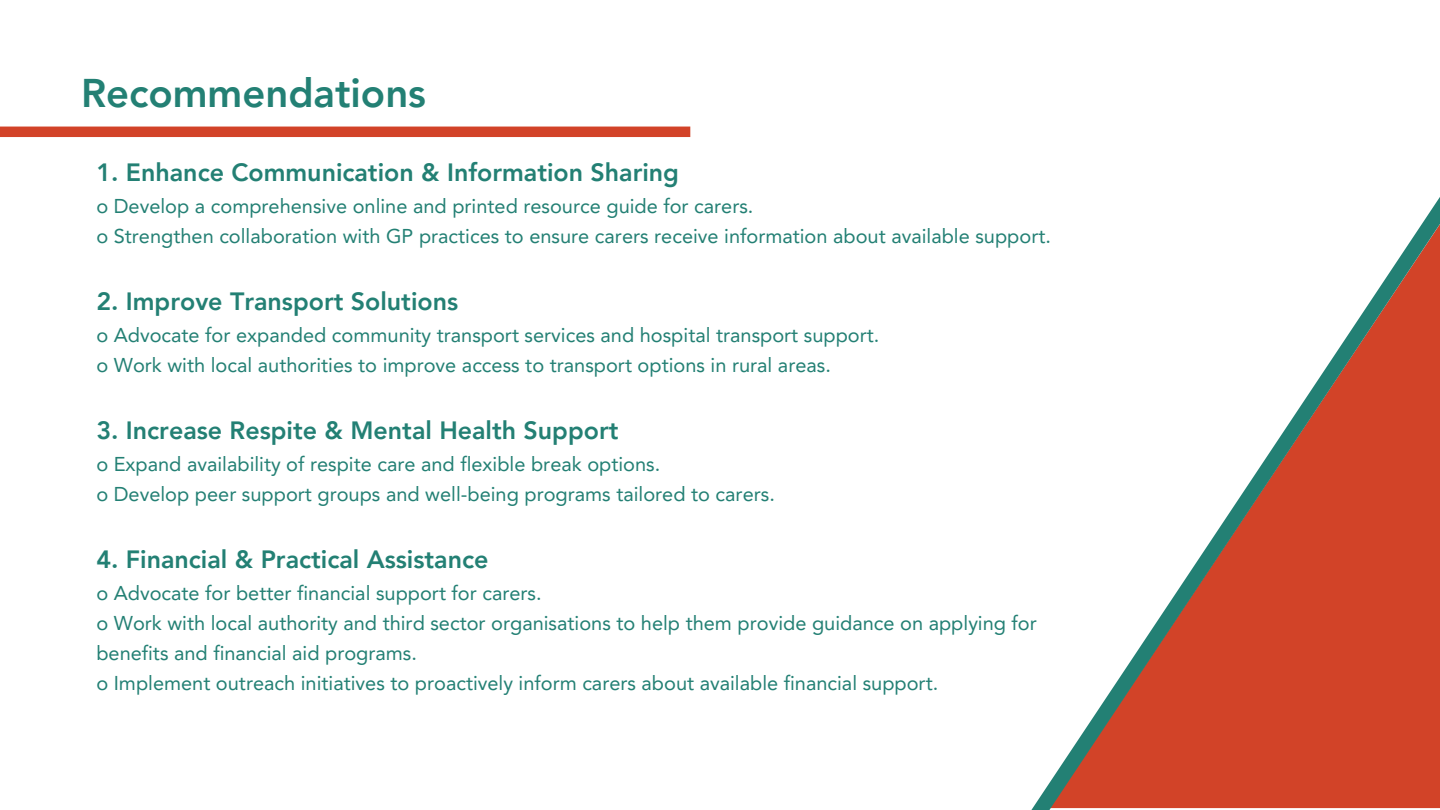
<style>
.page{position:relative;width:1440px;height:810px;background:#fff}
.page>*{position:absolute;margin:0;border:0;box-sizing:border-box;transform-origin:0 0}
.t1{font:800 40px "Avenir LT Pro";color:#238074}
.t2{font:800 25px "Avenir LT Pro";color:#238074}
.t3{font:20px/30px "Avenir LT Pro";color:#238074}
</style>
<div class="page">
<div style="left:0;top:127px;width:690px;height:10px;background:#d24328"></div>
<svg style="left:1031px;top:197px;width:409px;height:613px"></svg>
<p class="t1" style="left:81px;top:76px;width:347px">Recommendations</p>
<h1 class="t2" style="left:96px;top:162px;width:584px">1. Enhance Communication &amp; Information Sharing</h1>
<p class="t3" style="left:96px;top:193px;width:659px">o Develop a comprehensive online and printed resource guide for carers.</p>
<p class="t3" style="left:96px;top:223px;width:956px">o Strengthen collaboration with GP practices to ensure carers receive information about available support.</p>
<p class="t2" style="left:96px;top:291px;width:363px">2. Improve Transport Solutions</p>
<p class="t3" style="left:96px;top:322px;width:785px">o Advocate for expanded community transport services and hospital transport support.</p>
<p class="t3" style="left:96px;top:352px;width:736px">o Work with local authorities to improve access to transport options in rural areas.</p>
<p class="t2" style="left:96px;top:420px;width:524px">3. Increase Respite &amp; Mental Health Support</p>
<p class="t3" style="left:96px;top:451px;width:566px">o Expand availability of respite care and flexible break options.</p>
<p class="t3" style="left:96px;top:481px;width:680px">o Develop peer support groups and well-being programs tailored to carers.</p>
<p class="t2" style="left:96px;top:549px;width:394px">4. Financial &amp; Practical Assistance</p>
<p class="t3" style="left:96px;top:580px;width:447px">o Advocate for better financial support for carers.</p>
<p class="t3" style="left:96px;top:610px;width:942px">o Work with local authority and third sector organisations to help them provide guidance on applying for benefits and financial aid programs.</p>
<p class="t3" style="left:96px;top:670px;width:843px">o Implement outreach initiatives to proactively inform carers about available financial support.</p>
</div>
